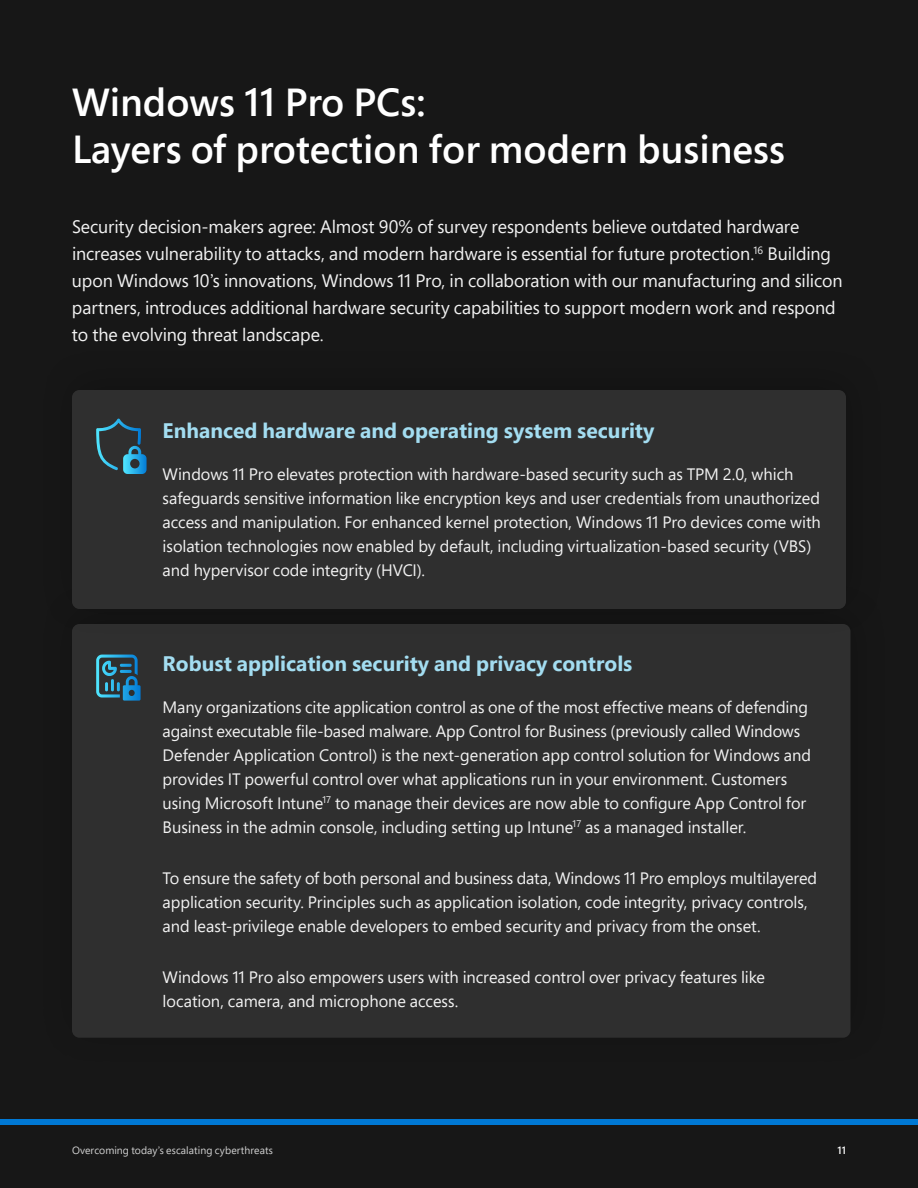
<style>
.page{position:relative;width:918px;height:1188px;background:#171717}
.page>*{position:absolute;margin:0;border:0;box-sizing:border-box;transform-origin:0 0}
.t1{font:600 39px/46.8px "Segoe Pro";color:#fff}
.t2{font:700 21px "Segoe Pro";color:#a3ddf1}
.t3{font:18px/27px "Segoe Pro";letter-spacing:-.005em;color:#f2f2f2}
.t4{font:16.5px/24px "Segoe Pro";letter-spacing:-.005em;color:#f2f2f2}
.t5{font:10.5px "Segoe Pro";letter-spacing:.01em;color:#d2d2d2}
.t6{font:600 10.5px "Segoe Pro";color:#fff}
</style>
<div class="page">
<div style="left:72px;top:624px;width:778px;height:414px;background:#2f2f2f;border-radius:8px"></div>
<div style="left:39px;top:346px;width:846px;height:292px;background:#000;opacity:.23"></div>
<div style="left:72px;top:390px;width:774px;height:219px;background:#2f2f2f;border-radius:8px"></div>
<svg style="left:96px;top:655px;width:45px;height:46px"></svg>
<svg style="left:96px;top:419px;width:51px;height:55px"></svg>
<div style="left:0;top:1119px;width:918px;height:6px;background:#0078d4"></div>
<h1 class="t1" style="left:72px;top:78px;width:714px">Windows 11 Pro PCs:<br>Layers of protection for modern business</h1>
<p class="t3" style="left:72px;top:212px;width:772px">Security decision-makers agree: Almost 90% of survey respondents believe outdated hardware increases vulnerability to attacks, and modern hardware is essential for future protection.<sup>16</sup> Building upon Windows 10’s innovations, Windows 11 Pro, in collaboration with our manufacturing and silicon partners, introduces additional hardware security capabilities to support modern work and respond to the evolving threat landscape.</p>
<p class="t2" style="left:163px;top:416px;width:493px">Enhanced hardware and operating system security</p>
<p class="t4" style="left:163px;top:462px;width:660px">Windows 11 Pro elevates protection with hardware-based security such as TPM 2.0, which safeguards sensitive information like encryption keys and user credentials from unauthorized access and manipulation. For enhanced kernel protection, Windows 11 Pro devices come with isolation technologies now enabled by default, including virtualization-based security (VBS) and hypervisor code integrity (HVCI).</p>
<p class="t2" style="left:163px;top:648px;width:471px">Robust application security and privacy controls</p>
<p class="t4" style="left:163px;top:694px;width:650px">Many organizations cite application control as one of the most effective means of defending against executable file-based malware. App Control for Business (previously called Windows Defender Application Control) is the next-generation app control solution for Windows and provides IT powerful control over what applications run in your environment. Customers using Microsoft Intune<sup>17</sup> to manage their devices are now able to configure App Control for Business in the admin console, including setting up Intune<sup>17</sup> as a managed installer.</p>
<p class="t4" style="left:163px;top:865px;width:656px">To ensure the safety of both personal and business data, Windows 11 Pro employs multilayered application security. Principles such as application isolation, code integrity, privacy controls, and least-privilege enable developers to embed security and privacy from the onset.</p>
<p class="t4" style="left:163px;top:964px;width:604px">Windows 11 Pro also empowers users with increased control over privacy features like location, camera, and microphone access.</p>
<p class="t5" style="left:72px;top:1143px;width:202px">Overcoming today’s escalating cyberthreats</p>
<p class="t6" style="left:838px;top:1143px;width:10px">11</p>
</div>
